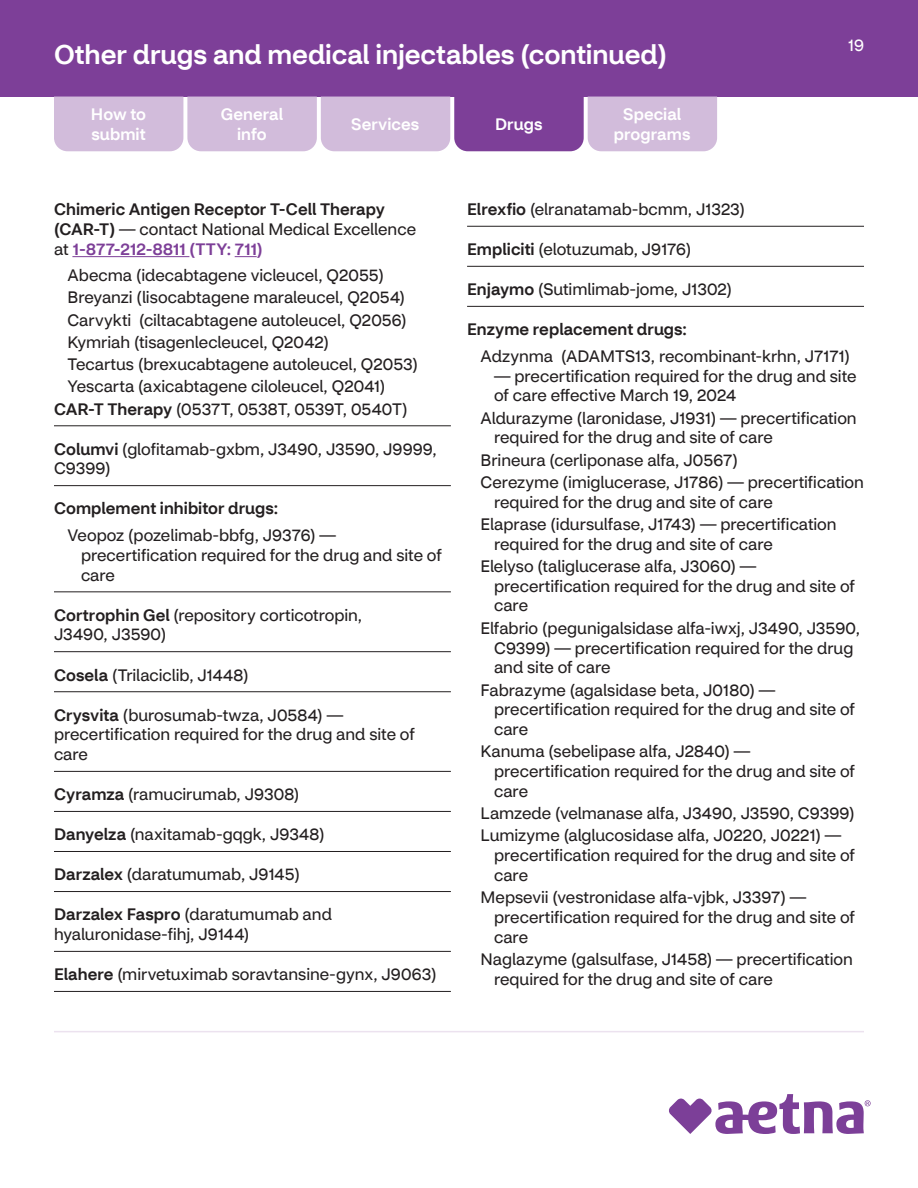
<style>
.page{position:relative;width:918px;height:1188px;background:#fff}
.page>*{position:absolute;margin:0;border:0;box-sizing:border-box;transform-origin:0 0}
.t1{font:500 27px "CVS Health Sans";color:#fff}
.t2{font:16.5px/19.8px "CVS Health Sans";color:#231f20}
.t3{font:500 16.5px/19.8px "CVS Health Sans";letter-spacing:.005em;color:#231f20}
.t4{font:500 16.5px/19.5px "CVS Health Sans";letter-spacing:.005em;color:#fff;text-align:center}
.t5{font:16.5px "CVS Health Sans";color:#fff}
.s1{font-weight:400}
.s2{color:#7d3f98}
.s3{font-weight:500}
</style>
<div class="page">
<div style="left:0;top:0;width:918px;height:97px;background:#7d3f98"></div>
<svg style="left:669px;top:1094px;width:202px;height:40px"></svg>
<hr style="left:72px;top:256px;width:117px;height:1px;background:#7d3f98">
<svg style="left:235px;top:256px;width:22px;height:1px"></svg>
<hr style="left:54px;top:425px;width:397px;height:1px;background:#231f20">
<hr style="left:54px;top:485px;width:397px;height:1px;background:#231f20">
<hr style="left:54px;top:591px;width:397px;height:1px;background:#231f20">
<hr style="left:54px;top:651px;width:397px;height:1px;background:#231f20">
<hr style="left:54px;top:691px;width:397px;height:1px;background:#231f20">
<hr style="left:54px;top:771px;width:397px;height:1px;background:#231f20">
<hr style="left:54px;top:811px;width:397px;height:1px;background:#231f20">
<hr style="left:54px;top:851px;width:397px;height:1px;background:#231f20">
<hr style="left:54px;top:891px;width:397px;height:1px;background:#231f20">
<hr style="left:54px;top:951px;width:397px;height:1px;background:#231f20">
<hr style="left:54px;top:991px;width:397px;height:1px;background:#231f20">
<hr style="left:467px;top:226px;width:397px;height:1px;background:#231f20">
<hr style="left:467px;top:266px;width:397px;height:1px;background:#231f20">
<hr style="left:467px;top:306px;width:397px;height:1px;background:#231f20">
<hr style="left:54px;top:1031px;width:810px;height:1px;background:#ece2ef">
<svg style="left:54px;top:97px;width:663px;height:54px;background:#c3a6cf"></svg>
<h1 class="t1" style="left:54px;top:38px;width:614px">Other drugs and medical injectables (continued)</h1>
<p class="t4" style="left:221px;top:105px;width:64px">General info</p>
<p class="t4" style="left:351px;top:115px;width:70px">Services</p>
<p class="t4" style="left:614px;top:105px;width:78px">Special programs</p>
<p class="t4" style="left:91px;top:105px;width:57px;text-align:left">How to submit</p>
<p class="t4" style="left:495px;top:115px;width:49px">Drugs</p>
<p class="t5" style="left:848px;top:35px;width:18px">19</p>
<p class="t3" style="left:54px;top:199px;width:364px">Chimeric Antigen Receptor T-Cell Therapy (CAR-T) <span class="s1">— contact National Medical Excellence at</span> <span class="s2">1-877-212-8811 (TTY: 711)</span></p>
<p class="t2" style="left:68px;top:266px;width:318px">Abecma (idecabtagene vicleucel, Q2055)</p>
<p class="t2" style="left:68px;top:288px;width:339px">Breyanzi (lisocabtagene maraleucel, Q2054)</p>
<p class="t2" style="left:68px;top:310px;width:341px">Carvykti (ciltacabtagene autoleucel, Q2056)</p>
<p class="t2" style="left:68px;top:332px;width:263px">Kymriah (tisagenlecleucel, Q2042)</p>
<p class="t2" style="left:68px;top:355px;width:352px">Tecartus (brexucabtagene autoleucel, Q2053)</p>
<p class="t2" style="left:68px;top:377px;width:319px">Yescarta (axicabtagene ciloleucel, Q2041)</p>
<p class="t2" style="left:54px;top:399px;width:355px"><span class="s3">CAR-T Therapy</span> (0537T, 0538T, 0539T, 0540T)</p>
<p class="t2" style="left:54px;top:439px;width:384px"><span class="s3">Columvi</span> (glofitamab-gxbm, J3490, J3590, J9999,<br>C9399)</p>
<p class="t3" style="left:54px;top:499px;width:226px">Complement inhibitor drugs:</p>
<p class="t2" style="left:81px;top:525px;width:362px;text-indent:-13px">Veopoz (pozelimab-bbfg, J9376) — precertification required for the drug and site of care</p>
<p class="t2" style="left:54px;top:605px;width:310px"><span class="s3">Cortrophin Gel</span> (repository corticotropin,<br>J3490, J3590)</p>
<p class="t2" style="left:54px;top:665px;width:196px"><span class="s3">Cosela</span> (Trilaciclib, J1448)</p>
<p class="t2" style="left:54px;top:705px;width:362px"><span class="s3">Crysvita</span> (burosumab-twza, J0584) — precertification required for the drug and site of care</p>
<p class="t2" style="left:54px;top:785px;width:247px"><span class="s3">Cyramza</span> (ramucirumab, J9308)</p>
<p class="t2" style="left:54px;top:825px;width:272px"><span class="s3">Danyelza</span> (naxitamab-gqgk, J9348)</p>
<p class="t2" style="left:54px;top:865px;width:247px"><span class="s3">Darzalex</span> (daratumumab, J9145)</p>
<p class="t2" style="left:54px;top:905px;width:279px"><span class="s3">Darzalex Faspro</span> (daratumumab and hyaluronidase-fihj, J9144)</p>
<p class="t2" style="left:54px;top:965px;width:384px"><span class="s3">Elahere</span> (mirvetuximab soravtansine-gynx, J9063)</p>
<p class="t2" style="left:467px;top:199px;width:279px"><span class="s3">Elrexfio</span> (elranatamab-bcmm, J1323)</p>
<p class="t2" style="left:467px;top:239px;width:226px"><span class="s3">Empliciti</span> (elotuzumab, J9176)</p>
<p class="t2" style="left:467px;top:280px;width:266px"><span class="s3">Enjaymo</span> (Sutimlimab-jome, J1302)</p>
<p class="t3" style="left:467px;top:320px;width:221px">Enzyme replacement drugs:</p>
<p class="t2" style="left:481px;top:346px;width:371px">Adzynma (ADAMTS13, recombinant-krhn, J7171)</p>
<p class="t2" style="left:494px;top:366px;width:364px">— precertification required for the drug and site of care effective March 19, 2024</p>
<p class="t2" style="left:494px;top:408px;width:364px;text-indent:-13px">Aldurazyme (laronidase, J1931) — precertification required for the drug and site of care</p>
<p class="t2" style="left:481px;top:450px;width:259px">Brineura (cerliponase alfa, J0567)</p>
<p class="t2" style="left:494px;top:472px;width:371px;text-indent:-13px">Cerezyme (imiglucerase, J1786) — precertification required for the drug and site of care</p>
<p class="t2" style="left:494px;top:514px;width:344px;text-indent:-13px">Elaprase (idursulfase, J1743) — precertification required for the drug and site of care</p>
<p class="t2" style="left:494px;top:556px;width:362px;text-indent:-13px">Elelyso (taliglucerase alfa, J3060) — precertification required for the drug and site of care</p>
<p class="t2" style="left:494px;top:618px;width:368px;text-indent:-13px">Elfabrio (pegunigalsidase alfa-iwxj, J3490, J3590,<br>C9399) — precertification required for the drug and site of care</p>
<p class="t2" style="left:494px;top:680px;width:362px;text-indent:-13px">Fabrazyme (agalsidase beta, J0180) — precertification required for the drug and site of care</p>
<p class="t2" style="left:494px;top:742px;width:362px;text-indent:-13px">Kanuma (sebelipase alfa, J2840) — precertification required for the drug and site of care</p>
<p class="t2" style="left:481px;top:804px;width:376px">Lamzede (velmanase alfa, J3490, J3590, C9399)</p>
<p class="t2" style="left:494px;top:826px;width:362px;text-indent:-13px">Lumizyme (alglucosidase alfa, J0220, J0221) — precertification required for the drug and site of care</p>
<p class="t2" style="left:494px;top:888px;width:362px;text-indent:-13px">Mepsevii (vestronidase alfa-vjbk, J3397) — precertification required for the drug and site of care</p>
<p class="t2" style="left:494px;top:949px;width:360px;text-indent:-13px">Naglazyme (galsulfase, J1458) — precertification required for the drug and site of care</p>
</div>
